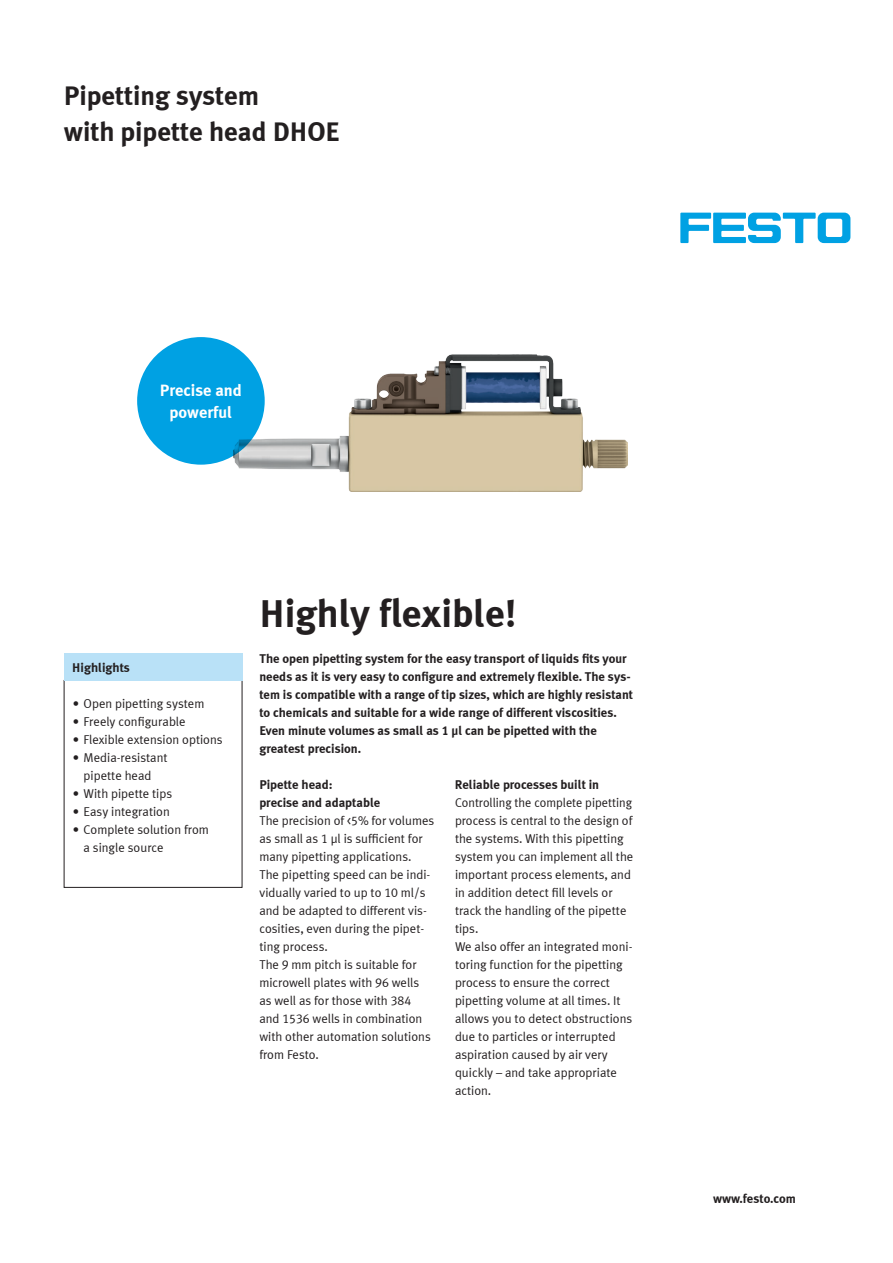
<style>
.page{position:relative;width:893px;height:1263px;background:#fff}
.page>*{position:absolute;margin:0;border:0;box-sizing:border-box;transform-origin:0 0}
.t1{font:700 39px "Meta Plus LF";color:#231f20}
.t2{font:700 27px/36px "Meta Plus LF";color:#231f20}
.t3{font:700 16.5px/22.5px "Meta Plus LF";color:#fff;text-align:center}
.t4{font:12.75px/18px "Meta Plus LF";color:#231f20}
.t5{font:700 12.75px/18px "Meta Plus LF";color:#231f20}
</style>
<div class="page">
<img style="left:233px;top:354px;width:394px;height:138px">
<svg style="left:680px;top:213px;width:170px;height:30px"></svg>
<div style="left:64px;top:654px;width:178px;height:27px;background:#b9e1f7"></div>
<div style="left:137px;top:337px;width:128px;height:128px;background:#00a1e3;border-radius:50%"></div>
<h2 class="t2" style="left:64px;top:77px;width:278px">Pipetting system<br>with pipette head DHOE</h2>
<p class="t3" style="left:160px;top:378px;width:84px">Precise and powerful</p>
<p class="t5" style="left:72px;top:658px;width:59px">Highlights</p>
<p class="t4" style="left:73px;top:694px;width:133px">• Open pipetting system</p>
<p class="t4" style="left:73px;top:712px;width:114px">• Freely configurable</p>
<p class="t4" style="left:73px;top:730px;width:151px">• Flexible extension options</p>
<p class="t4" style="left:73px;top:748px;width:96px;text-align:center">• Media-resistant pipette head</p>
<p class="t4" style="left:73px;top:784px;width:101px">• With pipette tips</p>
<p class="t4" style="left:73px;top:802px;width:98px">• Easy integration</p>
<p class="t4" style="left:84px;top:820px;width:127px;text-indent:-11px">• Complete solution from a single source</p>
<h1 class="t1" style="left:259px;top:588px;width:259px">Highly flexible!</h1>
<p class="t5" style="left:259px;top:649px;width:375px">The open pipetting system for the easy transport of liquids fits your needs as it is very easy to configure and extremely flexible. The sys&shy;tem is compatible with a range of tip sizes, which are highly resistant to chemicals and suitable for a wide range of different viscosities.<br>Even minute volumes as small as 1 µl can be pipetted with the greatest precision.</p>
<p class="t5" style="left:259px;top:775px;width:122px">Pipette head:<br>precise and adaptable</p>
<p class="t4" style="left:259px;top:811px;width:176px">The precision of &lt;5% for volumes as small as 1 µl is sufficient for many pipetting applications.<br>The pipetting speed can be indi&shy;vidually varied to up to 10 ml/s and be adapted to different vis&shy;cosities, even during the pipet&shy;ting process.<br>The 9 mm pitch is suitable for microwell plates with 96 wells as well as for those with 384 and 1536 wells in combination with other automation solutions from Festo.</p>
<p class="t5" style="left:455px;top:775px;width:146px">Reliable processes built in</p>
<p class="t4" style="left:455px;top:793px;width:180px">Controlling the complete pipetting process is central to the design of the systems. With this pipetting system you can implement all the important process elements, and in addition detect fill levels or track the handling of the pipette tips.<br>We also offer an integrated moni&shy;toring function for the pipetting process to ensure the correct pipetting volume at all times. It allows you to detect obstructions due to particles or interrupted aspiration caused by air very quickly – and take appropriate action.</p>
<p class="t5" style="left:713px;top:1189px;width:84px">www.festo.com</p>
</div>
